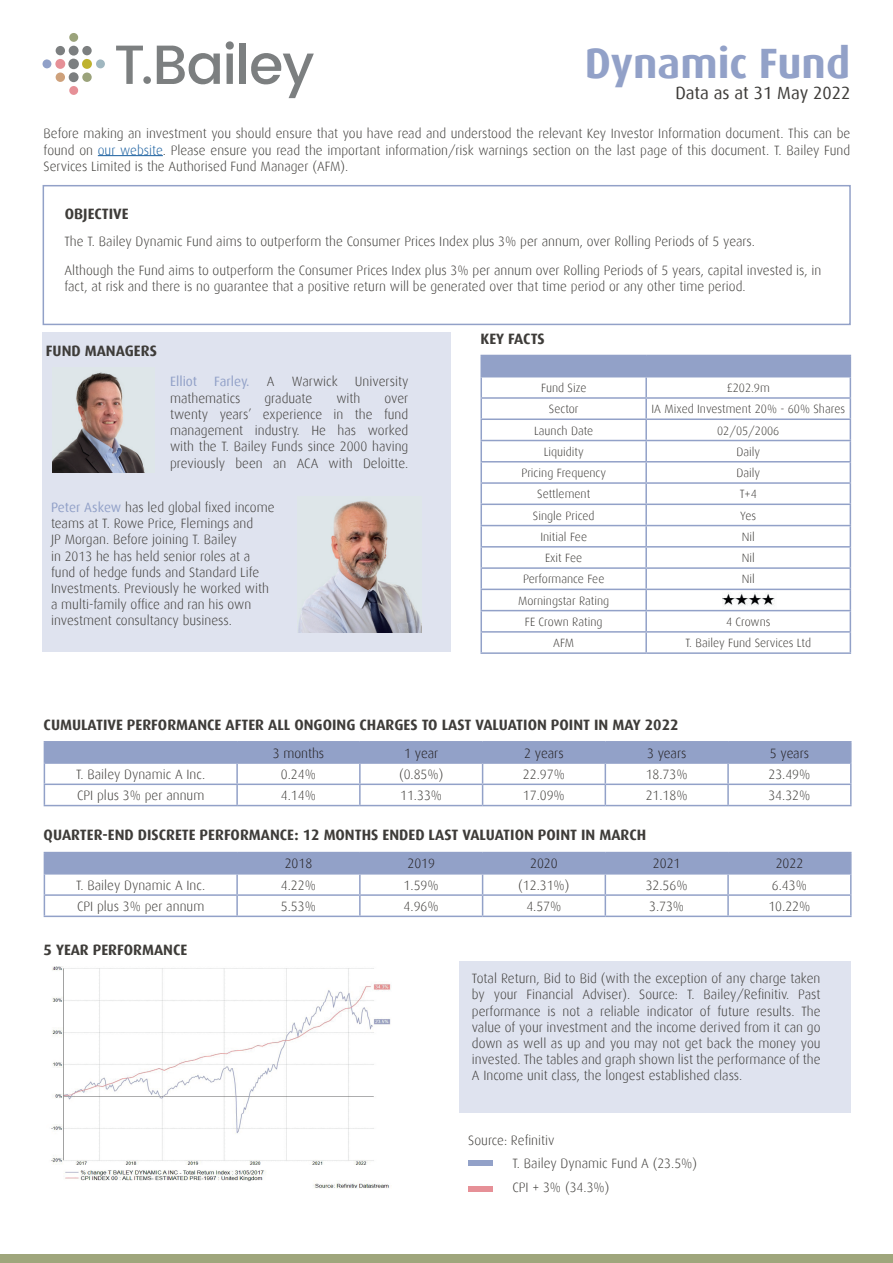
<style>
.page{position:relative;width:893px;height:1263px;background:#fff}
.page>*{position:absolute;margin:0;border:0;box-sizing:border-box;transform-origin:0 0}
.t1{font:700 42.45px "Dax";color:#92a1c8}
.t2{font:17.55px "Dax";color:#3e3c39}
.t3{font:700 15px "Dax";color:#3e3c39}
.t4{font:300 13.5px/16.2px "Dax";color:#3e3c39;text-align:justify}
.t5{font:300 13.5px "Dax";color:#231f20}
.t6{font:13.5px "Dax";color:#92a1c8}
.t7{font:300 12px/21.3px "Dax";color:#3e3c39;text-align:center}
.s1{color:#175d9e}
.s2{font-weight:400;color:#92a1c8}
</style>
<div class="page">
<div style="left:459px;top:962px;width:392px;height:151px;background:#dfe3ef"></div>
<div style="left:43px;top:332px;width:408px;height:320px;background:#dfe3ef"></div>
<svg style="left:43px;top:33px;width:62px;height:62px"></svg>
<svg style="left:116px;top:45px;width:104px;height:39px"></svg>
<svg style="left:226px;top:41px;width:8px;height:43px"></svg>
<div style="left:240px;top:43px;width:6px;height:41px;background:#7c7f80"></div>
<svg style="left:251px;top:53px;width:63px;height:45px"></svg>
<hr style="left:98px;top:155px;width:65px;height:1px;background:#175d9e">
<hr style="left:44px;top:741px;width:193px;height:1px;background:#92a1c8">
<hr style="left:237px;top:741px;width:123px;height:1px;background:#92a1c8">
<hr style="left:360px;top:741px;width:123px;height:1px;background:#92a1c8">
<hr style="left:483px;top:741px;width:122px;height:1px;background:#92a1c8">
<hr style="left:605px;top:741px;width:123px;height:1px;background:#92a1c8">
<hr style="left:728px;top:741px;width:124px;height:1px;background:#92a1c8">
<hr style="left:44px;top:805px;width:193px;height:1px;background:#92a1c8">
<hr style="left:237px;top:805px;width:123px;height:1px;background:#92a1c8">
<hr style="left:360px;top:805px;width:123px;height:1px;background:#92a1c8">
<hr style="left:483px;top:805px;width:122px;height:1px;background:#92a1c8">
<hr style="left:605px;top:805px;width:123px;height:1px;background:#92a1c8">
<hr style="left:728px;top:805px;width:124px;height:1px;background:#92a1c8">
<svg style="left:44px;top:742px;width:808px;height:63px"></svg>
<hr style="left:44px;top:783px;width:193px;height:2px;background:#92a1c8">
<hr style="left:237px;top:783px;width:123px;height:2px;background:#92a1c8">
<hr style="left:360px;top:783px;width:123px;height:2px;background:#92a1c8">
<hr style="left:483px;top:783px;width:122px;height:2px;background:#92a1c8">
<hr style="left:605px;top:783px;width:123px;height:2px;background:#92a1c8">
<hr style="left:728px;top:783px;width:124px;height:2px;background:#92a1c8">
<svg style="left:44px;top:852px;width:808px;height:63px"></svg>
<hr style="left:44px;top:915px;width:193px;height:2px;background:#92a1c8">
<hr style="left:237px;top:915px;width:123px;height:2px;background:#92a1c8">
<hr style="left:360px;top:915px;width:123px;height:2px;background:#92a1c8">
<hr style="left:483px;top:915px;width:122px;height:2px;background:#92a1c8">
<hr style="left:605px;top:915px;width:123px;height:2px;background:#92a1c8">
<hr style="left:728px;top:915px;width:124px;height:2px;background:#92a1c8">
<div style="left:0;top:1254px;width:893px;height:9px;background:#9fa67c"></div>
<div style="left:43px;top:185px;width:808px;height:140px;border:2px solid #92a1c8"></div>
<img style="left:51px;top:966px;width:340px;height:223px">
<svg style="left:480px;top:355px;width:371px;height:297px"></svg>
<hr style="left:480px;top:652px;width:166px;height:2px;background:#92a1c8">
<hr style="left:646px;top:652px;width:205px;height:2px;background:#92a1c8">
<div style="left:468px;top:1160px;width:25px;height:5px;background:#92a1c8"></div>
<div style="left:468px;top:1186px;width:25px;height:5px;background:#e69097"></div>
<img style="left:53px;top:372px;width:92px;height:101px">
<img style="left:298px;top:501px;width:123px;height:131px">
<img style="left:722px;top:592px;width:54px;height:17px">
<h1 class="t1" style="left:585px;top:39px;width:267px">Dynamic Fund</h1>
<p class="t2" style="left:675px;top:83px;width:177px">Data as at 31 May 2022</p>
<p class="t4" style="left:44px;top:126px;width:808px">Before making an investment you should ensure that you have read and understood the relevant Key Investor Information document. This can be found on <span class="s1">our website</span>. Please ensure you read the important information/risk warnings section on the last page of this document. T. Bailey Fund Services Limited is the Authorised Fund Manager (AFM).</p>
<p class="t3" style="left:65px;top:205px;width:65px">OBJECTIVE</p>
<p class="t4" style="left:64px;top:227px;width:758px;line-height:29px">The T. Bailey Dynamic Fund aims to outperform the Consumer Prices Index plus 3% per annum, over Rolling Periods of 5 years.<br>Although the Fund aims to outperform the Consumer Prices Index plus 3% per annum over Rolling Periods of 5 years, capital invested is, in</p>
<p class="t4" style="left:64px;top:279px;width:683px">fact, at risk and there is no guarantee that a positive return will be generated over that time period or any other time period.</p>
<p class="t3" style="left:46px;top:343px;width:113px">FUND MANAGERS</p>
<p class="t6" style="left:170px;top:374px;width:29px">Elliot</p>
<p class="t6" style="left:214px;top:374px;width:37px">Farley.</p>
<p class="t4" style="left:267px;top:374px;width:9px">A</p>
<p class="t4" style="left:292px;top:374px;width:47px">Warwick</p>
<p class="t4" style="left:355px;top:374px;width:55px">University</p>
<p class="t4" style="left:170px;top:390px;width:72px">mathematics</p>
<p class="t4" style="left:264px;top:390px;width:49px">graduate</p>
<p class="t4" style="left:336px;top:390px;width:26px">with</p>
<p class="t4" style="left:170px;top:390px;width:240px;text-indent:214px">over twenty years’ experience in the fund management industry. He has worked with the T. Bailey Funds since 2000 having previously been an ACA with Deloitte.</p>
<p class="t4" style="left:51px;top:499px;width:225px;text-align:left"><span class="s2">Peter Askew</span> has led global fixed income teams at T. Rowe Price, Flemings and<br>JP Morgan. Before joining T. Bailey<br>in 2013 he has held senior roles at a fund of hedge funds and Standard Life Investments. Previously he worked with a multi-family office and ran his own investment consultancy business.</p>
<p class="t3" style="left:480px;top:330px;width:66px">KEY FACTS</p>
<p class="t7" style="left:541px;top:377px;width:47px">Fund Size</p>
<p class="t7" style="left:727px;top:377px;width:45px">£202.9m</p>
<p class="t7" style="left:549px;top:399px;width:31px">Sector</p>
<p class="t7" style="left:651px;top:399px;width:195px">IA Mixed Investment 20% - 60% Shares</p>
<p class="t7" style="left:534px;top:420px;width:61px">Launch Date</p>
<p class="t7" style="left:717px;top:420px;width:64px">02/05/2006</p>
<p class="t7" style="left:544px;top:441px;width:42px">Liquidity</p>
<p class="t7" style="left:736px;top:441px;width:25px">Daily</p>
<p class="t7" style="left:521px;top:462px;width:86px">Pricing Frequency</p>
<p class="t7" style="left:736px;top:462px;width:25px">Daily</p>
<p class="t7" style="left:537px;top:484px;width:55px">Settlement</p>
<p class="t7" style="left:740px;top:484px;width:19px">T+4</p>
<p class="t7" style="left:533px;top:505px;width:63px">Single Priced</p>
<p class="t7" style="left:740px;top:505px;width:17px">Yes</p>
<p class="t7" style="left:540px;top:526px;width:48px">Initial Fee</p>
<p class="t7" style="left:742px;top:526px;width:15px">Nil</p>
<p class="t7" style="left:545px;top:547px;width:39px">Exit Fee</p>
<p class="t7" style="left:742px;top:547px;width:15px">Nil</p>
<p class="t7" style="left:523px;top:569px;width:83px">Performance Fee</p>
<p class="t7" style="left:742px;top:569px;width:15px">Nil</p>
<p class="t7" style="left:518px;top:590px;width:93px">Morningstar Rating<br>FE Crown Rating</p>
<p class="t7" style="left:726px;top:611px;width:46px">4 Crowns</p>
<p class="t7" style="left:553px;top:633px;width:22px">AFM</p>
<p class="t7" style="left:685px;top:633px;width:127px">T. Bailey Fund Services Ltd</p>
<p class="t3" style="left:44px;top:716px;width:636px">CUMULATIVE PERFORMANCE AFTER ALL ONGOING CHARGES TO LAST VALUATION POINT IN MAY 2022</p>
<p class="t5" style="left:273px;top:746px;width:53px">3 months</p>
<p class="t5" style="left:404px;top:746px;width:36px">1 year</p>
<p class="t5" style="left:524px;top:746px;width:41px">2 years</p>
<p class="t5" style="left:647px;top:746px;width:41px">3 years</p>
<p class="t5" style="left:770px;top:746px;width:41px">5 years</p>
<p class="t4" style="left:76px;top:766px;width:131px">T. Bailey Dynamic A Inc.</p>
<p class="t4" style="left:281px;top:766px;width:37px">0.24%</p>
<p class="t4" style="left:399px;top:766px;width:46px">(0.85%)</p>
<p class="t4" style="left:523px;top:766px;width:43px">22.97%</p>
<p class="t4" style="left:646px;top:766px;width:43px">18.73%</p>
<p class="t4" style="left:768px;top:766px;width:43px">23.49%</p>
<p class="t4" style="left:77px;top:788px;width:129px">CPI plus 3% per annum</p>
<p class="t4" style="left:281px;top:788px;width:37px">4.14%</p>
<p class="t4" style="left:400px;top:788px;width:43px">11.33%</p>
<p class="t4" style="left:523px;top:788px;width:43px">17.09%</p>
<p class="t4" style="left:646px;top:788px;width:43px">21.18%</p>
<p class="t4" style="left:768px;top:788px;width:43px">34.32%</p>
<p class="t3" style="left:44px;top:827px;width:604px">QUARTER-END DISCRETE PERFORMANCE: 12 MONTHS ENDED LAST VALUATION POINT IN MARCH</p>
<p class="t5" style="left:285px;top:856px;width:29px">2018</p>
<p class="t5" style="left:407px;top:856px;width:29px">2019</p>
<p class="t5" style="left:530px;top:856px;width:29px">2020</p>
<p class="t5" style="left:653px;top:856px;width:29px">2021</p>
<p class="t5" style="left:776px;top:856px;width:29px">2022</p>
<p class="t4" style="left:76px;top:877px;width:131px">T. Bailey Dynamic A Inc.</p>
<p class="t4" style="left:281px;top:877px;width:37px">4.22%</p>
<p class="t4" style="left:404px;top:877px;width:37px">1.59%</p>
<p class="t4" style="left:518px;top:877px;width:53px">(12.31%)</p>
<p class="t4" style="left:646px;top:877px;width:43px">32.56%</p>
<p class="t4" style="left:772px;top:877px;width:37px">6.43%</p>
<p class="t4" style="left:77px;top:898px;width:129px">CPI plus 3% per annum</p>
<p class="t4" style="left:281px;top:898px;width:37px">5.53%</p>
<p class="t4" style="left:404px;top:898px;width:37px">4.96%</p>
<p class="t4" style="left:526px;top:898px;width:37px">4.57%</p>
<p class="t4" style="left:649px;top:898px;width:37px">3.73%</p>
<p class="t4" style="left:768px;top:898px;width:43px">10.22%</p>
<p class="t3" style="left:44px;top:942px;width:145px">5 YEAR PERFORMANCE</p>
<p class="t4" style="left:472px;top:971px;width:350px">Total Return, Bid to Bid (with the exception of any charge taken by your Financial Adviser). Source: T. Bailey/Refinitiv. Past performance is not a reliable indicator of future results. The value of your investment and the income derived from it can go down as well as up and you may not get back the money you invested. The tables and graph shown list the performance of the A Income unit class, the longest established class.</p>
<p class="t4" style="left:468px;top:1132px;width:88px">Source: Refinitiv</p>
<p class="t4" style="left:512px;top:1152px;width:186px;line-height:23.4px">T. Bailey Dynamic Fund A (23.5%)<br>CPI + 3% (34.3%)</p>
</div>
